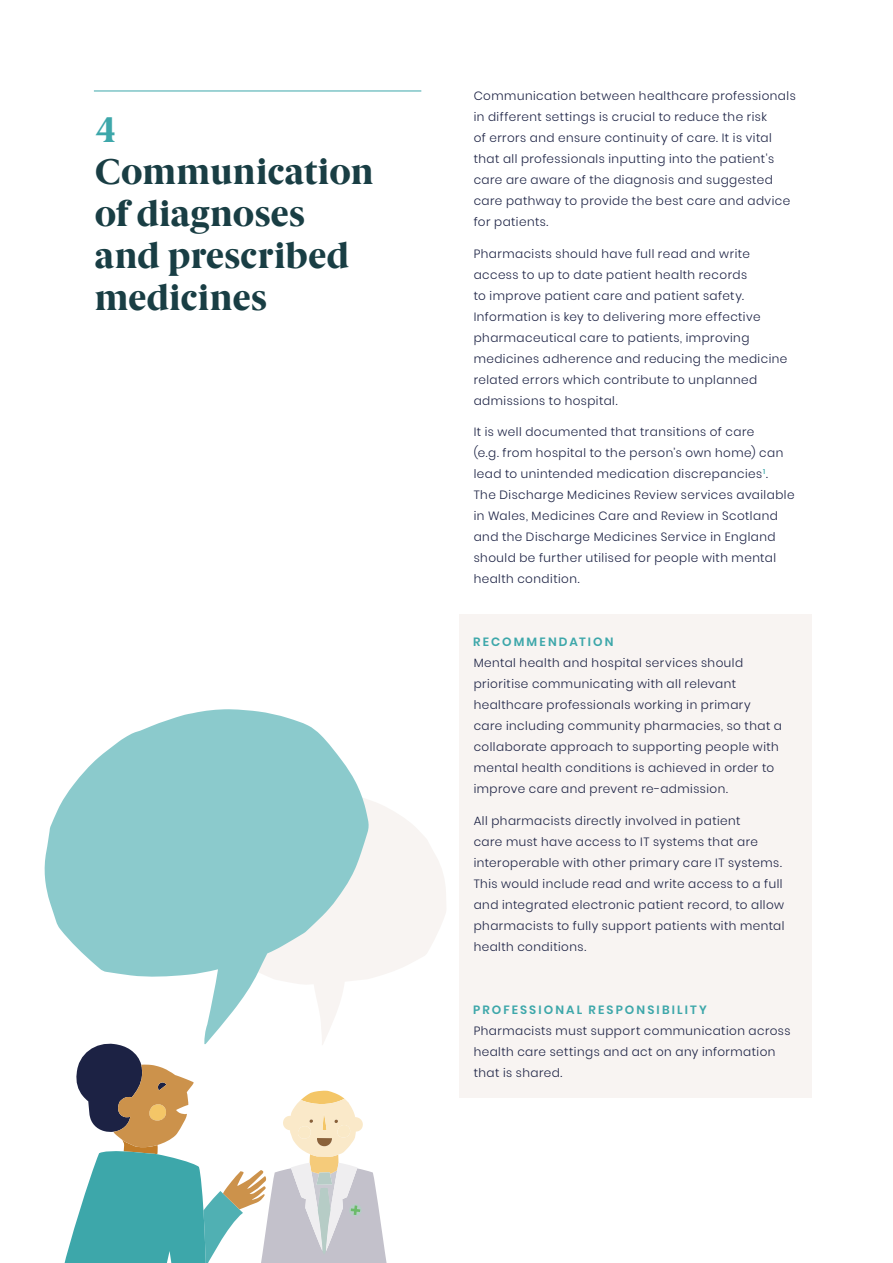
<style>
.page{position:relative;width:893px;height:1263px;background:#fff}
.page>*{position:absolute;margin:0;border:0;box-sizing:border-box;transform-origin:0 0}
.t1{font:800 36px/42px "Berlingske Serif";letter-spacing:.01em;color:#193e44}
.t2{font:800 36px "Berlingske Serif";color:#3da7aa}
.t3{font:300 12px/21px "Poppins";letter-spacing:.04em;color:#1c2244}
.t4{font:600 12px "Poppins";letter-spacing:.175em;color:#3da7aa}
</style>
<div class="page">
<div style="left:459px;top:615px;width:353px;height:483px;background:#f5f0ed"></div>
<hr style="left:94px;top:91px;width:327px;height:1px;background:#3da7aa">
<svg style="left:369px;top:800px;width:77px;height:178px;fill:#f8f4f2"></svg>
<svg style="left:44px;top:709px;width:325px;height:332px;fill:#8bcacc"></svg>
<svg style="left:64px;top:1041px;width:323px;height:222px"></svg>
<h1 class="t2" style="left:95px;top:103px;width:23px">4</h1>
<h1 class="t1" style="left:95px;top:151px;width:280px">Communication of diagnoses and prescribed medicines</h1>
<p class="t3" style="left:474px;top:86px;width:324px">Communication between healthcare professionals in different settings is crucial to reduce the risk<br>of errors and ensure continuity of care. It is vital that all professionals inputting into the patient's care are aware of the diagnosis and suggested care pathway to provide the best care and advice for patients.</p>
<p class="t3" style="left:474px;top:243px;width:315px">Pharmacists should have full read and write access to up to date patient health records<br>to improve patient care and patient safety.<br>Information is key to delivering more effective pharmaceutical care to patients, improving medicines adherence and reducing the medicine related errors which contribute to unplanned admissions to hospital.</p>
<p class="t3" style="left:474px;top:422px;width:322px">It is well documented that transitions of care<br>(e.g. from hospital to the person’s own home) can lead to unintended medication discrepancies<sup>1</sup>.<br>The Discharge Medicines Review services available in Wales, Medicines Care and Review in Scotland and the Discharge Medicines Service in England should be further utilised for people with mental health condition.</p>
<p class="t4" style="left:473px;top:635px;width:142px">RECOMMENDATION</p>
<p class="t3" style="left:474px;top:653px;width:310px">Mental health and hospital services should prioritise communicating with all relevant healthcare professionals working in primary care including community pharmacies, so that a collaborate approach to supporting people with mental health conditions is achieved in order to improve care and prevent re-admission.</p>
<p class="t3" style="left:474px;top:810px;width:312px">All pharmacists directly involved in patient<br>care must have access to IT systems that are interoperable with other primary care IT systems.<br>This would include read and write access to a full and integrated electronic patient record, to allow pharmacists to fully support patients with mental health conditions.</p>
<p class="t4" style="left:473px;top:1003px;width:235px">PROFESSIONAL RESPONSIBILITY</p>
<p class="t3" style="left:474px;top:1020px;width:318px">Pharmacists must support communication across health care settings and act on any information that is shared.</p>
</div>
